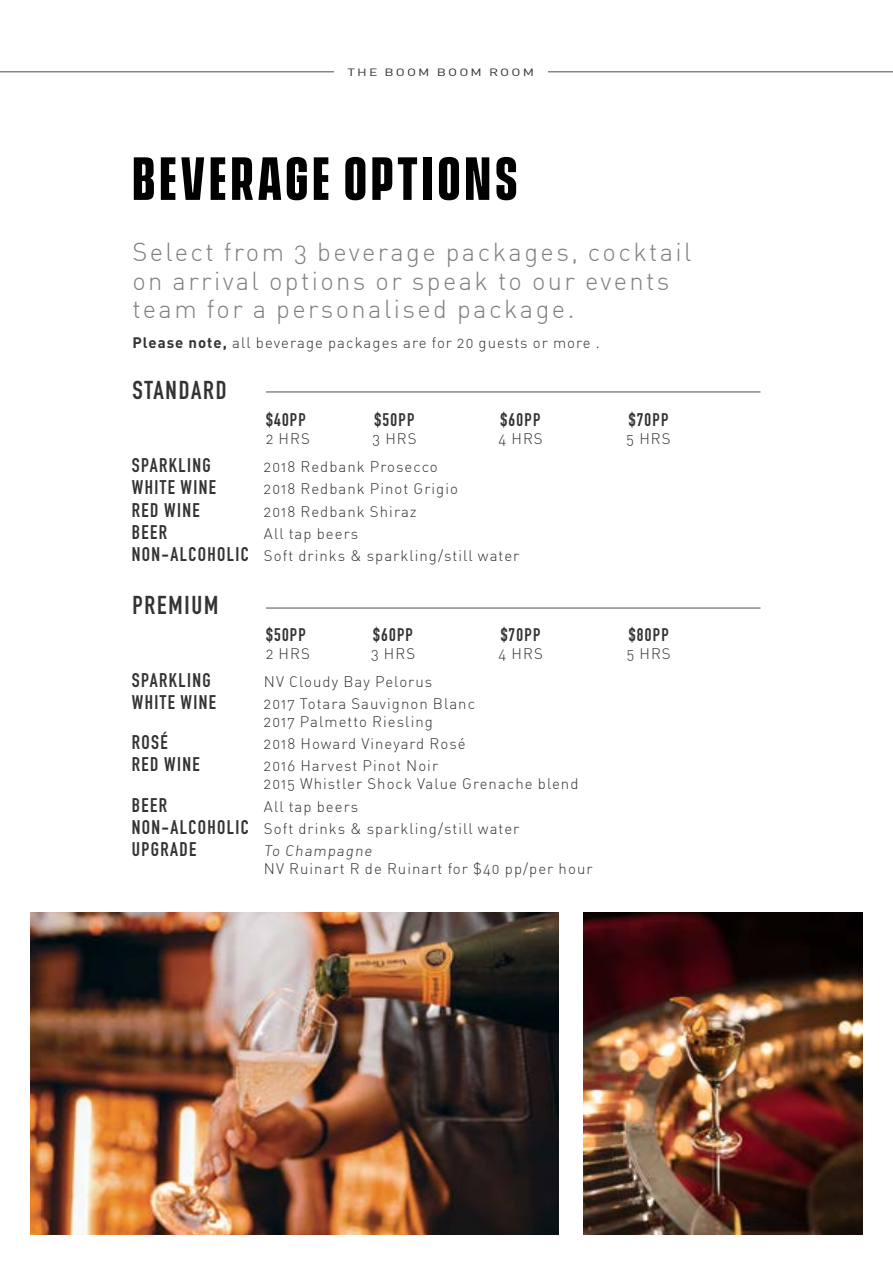
<style>
.page{position:relative;width:893px;height:1263px;background:#fff}
.page>*{position:absolute;margin:0;border:0;box-sizing:border-box;transform-origin:0 0}
.t1{font:700 55.5px "Vanguard CF";letter-spacing:.075em;color:#000}
.t2{font:25.5px/28.5px "DIN Light Alternate";letter-spacing:.095em;color:#808080}
.t3{font:700 25.5px "DIN Condensed";letter-spacing:.07em;color:#333}
.t4{font:700 19.5px "DIN Condensed";letter-spacing:.07em;color:#333}
.t5{font:700 18px "DIN Condensed";letter-spacing:.07em;color:#333}
.t6{font:15px/18px "DIN Light Alternate";letter-spacing:.07em;color:#333}
.t7{font:10.5px "DIN";letter-spacing:.155em;color:#333;scale:1.32 1}
.s1{font-family:"DIN";font-weight:700}
.s2{font-family:"DIN Condensed";font-weight:700;font-size:19.5px}
</style>
<div class="page">
<hr style="left:0;top:71px;width:893px;height:1px;background:#4d4d4d">
<div style="left:334px;top:67px;width:213px;height:10px;background:#fff"></div>
<hr style="left:266px;top:608px;width:494px;height:1px;background:#4d4d4d">
<hr style="left:266px;top:392px;width:494px;height:1px;background:#4d4d4d">
<img style="left:31px;top:912px;width:527px;height:323px">
<img style="left:584px;top:912px;width:278px;height:323px">
<p class="t7" style="left:347px;top:66px;width:143px">THE BOOM BOOM ROOM</p>
<h1 class="t1" style="left:132px;top:146px;width:387px">BEVERAGE OPTIONS</h1>
<h2 class="t2" style="left:132px;top:237px;width:561px">Select from 3 beverage packages, cocktail on arrival options or speak to our events team for a personalised package.</h2>
<p class="t6" style="left:132px;top:333px;width:469px"><span class="s1">Please note,</span> all beverage packages are for 20 guests or more .</p>
<h2 class="t3" style="left:132px;top:373px;width:96px">STANDARD</h2>
<p class="t5" style="left:266px;top:407px;width:41px">$40PP</p>
<p class="t5" style="left:375px;top:407px;width:41px">$50PP</p>
<p class="t5" style="left:501px;top:407px;width:41px">$60PP</p>
<p class="t5" style="left:629px;top:407px;width:41px">$70PP</p>
<p class="t6" style="left:266px;top:429px;width:45px">2 HRS</p>
<p class="t6" style="left:373px;top:429px;width:46px">3 HRS</p>
<p class="t6" style="left:498px;top:429px;width:46px">4 HRS</p>
<p class="t6" style="left:627px;top:429px;width:45px">5 HRS</p>
<h3 class="t4" style="left:132px;top:452px;width:80px">SPARKLING</h3>
<p class="t6" style="left:264px;top:457px;width:175px">2018 Redbank Prosecco</p>
<h3 class="t4" style="left:132px;top:474px;width:86px">WHITE WINE</h3>
<p class="t6" style="left:264px;top:480px;width:196px">2018 Redbank Pinot Grigio</p>
<h3 class="t4" style="left:132px;top:497px;width:69px">RED WINE</h3>
<p class="t6" style="left:264px;top:502px;width:154px">2018 Redbank Shiraz</p>
<h3 class="t4" style="left:132px;top:519px;width:37px">BEER</h3>
<p class="t6" style="left:132px;top:522px;width:389px;line-height:22.2px;text-indent:132px">All tap beers<br><span class="s2">NON-ALCOHOLIC</span> Soft drinks &amp; sparkling/still water</p>
<h2 class="t3" style="left:132px;top:588px;width:87px">PREMIUM</h2>
<p class="t5" style="left:266px;top:622px;width:41px">$50PP</p>
<p class="t5" style="left:373px;top:622px;width:41px">$60PP</p>
<p class="t5" style="left:501px;top:622px;width:41px">$70PP</p>
<p class="t5" style="left:629px;top:622px;width:41px">$80PP</p>
<p class="t6" style="left:266px;top:644px;width:45px">2 HRS</p>
<p class="t6" style="left:371px;top:644px;width:46px">3 HRS</p>
<p class="t6" style="left:499px;top:644px;width:46px">4 HRS</p>
<p class="t6" style="left:627px;top:644px;width:45px">5 HRS</p>
<h3 class="t4" style="left:132px;top:667px;width:80px">SPARKLING</h3>
<p class="t6" style="left:264px;top:672px;width:170px">NV Cloudy Bay Pelorus</p>
<h3 class="t4" style="left:132px;top:689px;width:86px">WHITE WINE</h3>
<p class="t6" style="left:264px;top:694px;width:213px">2017 Totara Sauvignon Blanc<br>2017 Palmetto Riesling</p>
<h3 class="t4" style="left:132px;top:729px;width:37px">ROSÉ</h3>
<p class="t6" style="left:264px;top:735px;width:203px">2018 Howard Vineyard Rosé</p>
<h3 class="t4" style="left:132px;top:751px;width:69px">RED WINE</h3>
<p class="t6" style="left:264px;top:757px;width:316px">2016 Harvest Pinot Noir<br>2015 Whistler Shock Value Grenache blend</p>
<h3 class="t4" style="left:132px;top:792px;width:37px">BEER</h3>
<p class="t6" style="left:132px;top:795px;width:389px;line-height:22.2px;text-indent:132px">All tap beers<br><span class="s2">NON-ALCOHOLIC</span> Soft drinks &amp; sparkling/still water</p>
<h3 class="t4" style="left:132px;top:836px;width:66px">UPGRADE</h3>
<p class="t6" style="left:264px;top:842px;width:330px">To Champagne<br>NV Ruinart R de Ruinart for $40 pp/per hour</p>
</div>
